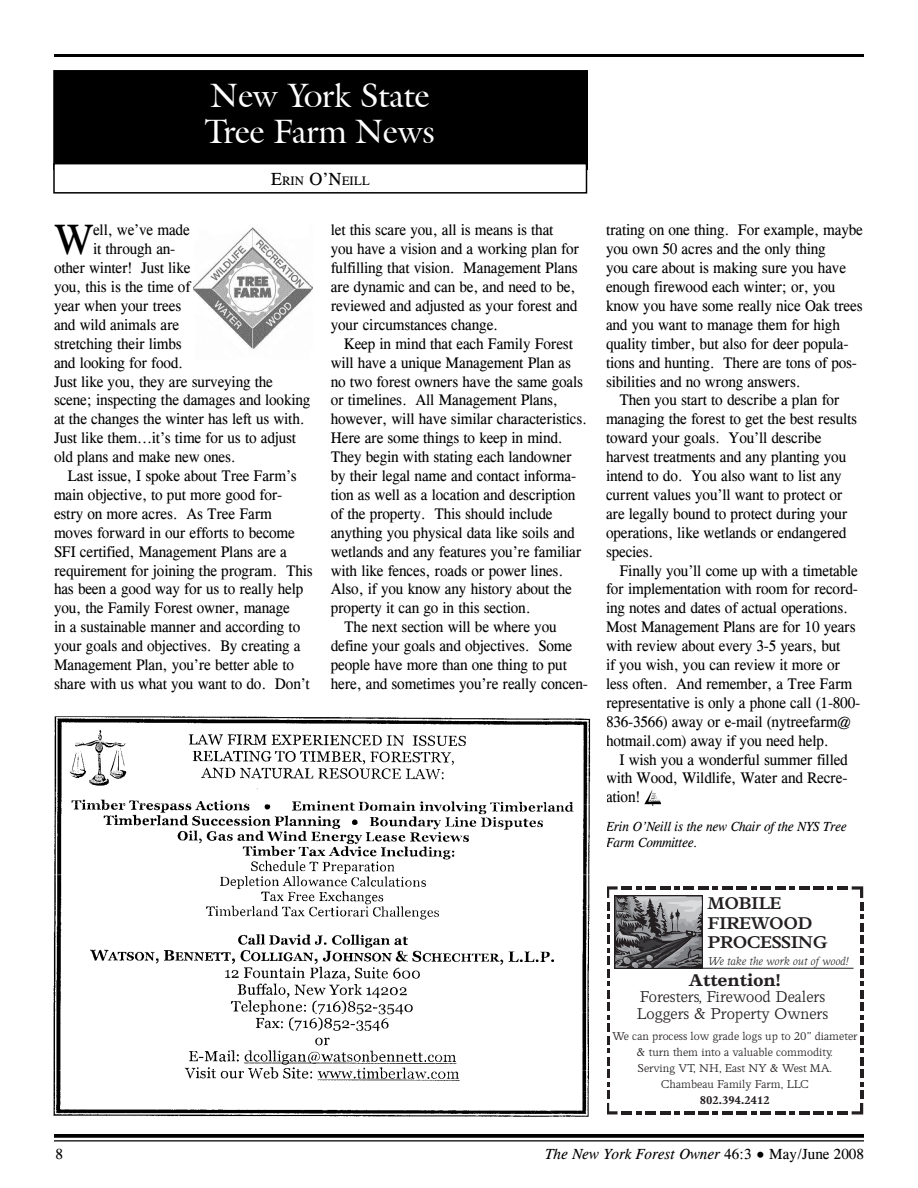
<style>
.page{position:relative;width:918px;height:1188px;background:#fff}
.page>*{position:absolute;margin:0;border:0;box-sizing:border-box;transform-origin:0 0}
.t1{font:43.5px "Cg Times";color:#000;scale:.96 1}
.t2{font:33px/36px "Galliard IT Cby BT";color:#fff}
.t3{font:700 19.2px/19.2px "Perrywood";letter-spacing:-.025em;color:#231f20}
.t4{font:800 19.2px "Perrywood";color:#231f20}
.t5{font:300 17.55px/17.5px "Perrywood";color:#231f20}
.t6{font:15.75px/18.9px "Cg Times";letter-spacing:-.01em;color:#000;scale:.96 1}
.t7{font:italic 15px "Cg Times";color:#000}
.t8{font:italic 13.5px/16.2px "Cg Times";letter-spacing:-.01em;color:#000}
.t9{font:300 12.75px/15.9px "Perrywood";color:#231f20;text-align:center}
.t10{font:italic 300 12.75px "Perrywood";color:#231f20}
.t11{font:800 12.75px "Perrywood";color:#231f20}
.t12{font:12.6px "Cg Times";color:#000}
.s1{font-size:18px}
.s2{font-style:normal}
.s3{font-style:normal;font-size:12px}
</style>
<div class="page">
<svg style="left:54px;top:1134px;width:810px;height:4px;background:#0f0f0f"></svg>
<hr style="left:54px;top:1140px;width:810px;height:1px;background:#000">
<hr style="left:54px;top:54px;width:810px;height:3px;background:#000">
<svg style="left:607px;top:886px;width:256px;height:228px"></svg>
<div style="left:54px;top:71px;width:533px;height:98px;background:#000"></div>
<div style="left:53px;top:70px;width:535px;height:100px;border:2px solid #000"></div>
<div style="left:54px;top:164px;width:532px;height:29px;background:#fff"></div>
<div style="left:53px;top:163px;width:534px;height:31px;border:2px solid #000"></div>
<img style="left:645px;top:790px;width:16px;height:16px">
<img style="left:193px;top:227px;width:120px;height:122px">
<img style="left:53px;top:716px;width:538px;height:401px">
<h2 class="t2" style="left:205px;top:77px;width:231px">New York State<br>Tree Farm News</h2>
<p class="t12" style="left:271px;top:173px;width:100px"><span class="s1">E</span>rin <span class="s1">O’N</span>eill</p>
<h1 class="t1" style="left:54px;top:215px;width:43px">W</h1>
<p class="t6" style="left:93px;top:221px;width:102px">ell, we’ve made</p>
<p class="t6" style="left:93px;top:240px;width:87px">it through an-</p>
<p class="t6" style="left:54px;top:259px;width:144px">other winter! Just like</p>
<p class="t6" style="left:54px;top:277px;width:144px">you, this is the time of</p>
<p class="t6" style="left:54px;top:296px;width:134px">year when your trees</p>
<p class="t6" style="left:54px;top:315px;width:132px">and wild animals are</p>
<p class="t6" style="left:54px;top:334px;width:135px">stretching their limbs</p>
<p class="t6" style="left:54px;top:353px;width:136px">and looking for food.</p>
<p class="t6" style="left:54px;top:372px;width:230px">Just like you, they are surveying the</p>
<p class="t6" style="left:54px;top:391px;width:269px">scene; inspecting the damages and looking</p>
<p class="t6" style="left:54px;top:410px;width:263px">at the changes the winter has left us with.</p>
<p class="t6" style="left:54px;top:429px;width:254px">Just like them...it’s time for us to adjust</p>
<p class="t6" style="left:54px;top:448px;width:191px">old plans and make new ones.</p>
<p class="t6" style="left:68px;top:466px;width:240px">Last issue, I spoke about Tree Farm’s</p>
<p class="t6" style="left:54px;top:485px;width:239px">main objective, to put more good for-</p>
<p class="t6" style="left:54px;top:504px;width:229px">estry on more acres. As Tree Farm</p>
<p class="t6" style="left:54px;top:523px;width:253px">moves forward in our efforts to become</p>
<p class="t6" style="left:54px;top:542px;width:244px">SFI certified, Management Plans are a</p>
<p class="t6" style="left:54px;top:561px;width:271px">requirement for joining the program. This</p>
<p class="t6" style="left:54px;top:580px;width:261px">has been a good way for us to really help</p>
<p class="t6" style="left:54px;top:599px;width:247px">you, the Family Forest owner, manage</p>
<p class="t6" style="left:54px;top:618px;width:258px">in a sustainable manner and according to</p>
<p class="t6" style="left:54px;top:637px;width:258px">your goals and objectives. By creating a</p>
<p class="t6" style="left:54px;top:655px;width:252px">Management Plan, you’re better able to</p>
<p class="t6" style="left:54px;top:674px;width:268px">share with us what you want to do. Don’t</p>
<p class="t6" style="left:331px;top:221px;width:260px">let this scare you, all is means is that you have a vision and a working plan for fulfilling that vision. Management Plans are dynamic and can be, and need to be, reviewed and adjusted as your forest and your circumstances change.</p>
<p class="t6" style="left:344px;top:334px;width:240px">Keep in mind that each Family Forest</p>
<p class="t6" style="left:331px;top:353px;width:252px">will have a unique Management Plan as</p>
<p class="t6" style="left:331px;top:372px;width:264px">no two forest owners have the same goals</p>
<p class="t6" style="left:331px;top:391px;width:238px">or timelines. All Management Plans,</p>
<p class="t6" style="left:331px;top:410px;width:269px">however, will have similar characteristics.</p>
<p class="t6" style="left:331px;top:429px;width:243px">Here are some things to keep in mind.</p>
<p class="t6" style="left:331px;top:448px;width:252px">They begin with stating each landowner</p>
<p class="t6" style="left:331px;top:466px;width:257px">by their legal name and contact informa-</p>
<p class="t6" style="left:331px;top:485px;width:257px">tion as well as a location and description</p>
<p class="t6" style="left:331px;top:504px;width:233px">of the property. This should include</p>
<p class="t6" style="left:331px;top:523px;width:256px">anything you physical data like soils and</p>
<p class="t6" style="left:331px;top:542px;width:263px">wetlands and any features you’re familiar</p>
<p class="t6" style="left:331px;top:561px;width:244px">with like fences, roads or power lines.</p>
<p class="t6" style="left:331px;top:580px;width:253px">Also, if you know any history about the</p>
<p class="t6" style="left:331px;top:599px;width:210px">property it can go in this section.</p>
<p class="t6" style="left:344px;top:618px;width:223px">The next section will be where you</p>
<p class="t6" style="left:331px;top:637px;width:253px">define your goals and objectives. Some</p>
<p class="t6" style="left:331px;top:655px;width:248px">people have more than one thing to put</p>
<p class="t6" style="left:331px;top:674px;width:269px">here, and sometimes you’re really concen-</p>
<p class="t6" style="left:606px;top:221px;width:269px">trating on one thing. For example, maybe you own 50 acres and the only thing<br>you care about is making sure you have enough firewood each winter; or, you know you have some really nice Oak trees and you want to manage them for high quality timber, but also for deer popula&shy;tions and hunting. There are tons of pos&shy;sibilities and no wrong answers.</p>
<p class="t6" style="left:606px;top:391px;width:263px;text-indent:14px">Then you start to describe a plan for managing the forest to get the best results toward your goals. You’ll describe harvest treatments and any planting you intend to do. You also want to list any current values you’ll want to protect or are legally bound to protect during your operations, like wetlands or endangered species.</p>
<p class="t6" style="left:606px;top:561px;width:266px;text-indent:14px">Finally you’ll come up with a timetable for implementation with room for record&shy;ing notes and dates of actual operations.<br>Most Management Plans are for 10 years with review about every 3-5 years, but<br>if you wish, you can review it more or less often. And remember, a Tree Farm representative is only a phone call (1-800- 836-3566) away or e-mail (nytreefarm@ hotmail.com) away if you need help.</p>
<p class="t6" style="left:606px;top:750px;width:253px;text-align:justify;text-indent:14px">I wish you a wonderful summer filled with Wood, Wildlife, Water and Recre&shy;ation!</p>
<p class="t8" style="left:606px;top:819px;width:242px">Erin O’Neill is the new Chair of the NYS Tree<br>Farm Committee.</p>
<p class="t3" style="left:708px;top:894px;width:122px">MOBILE<br>FIREWOOD<br>PROCESSING</p>
<p class="t4" style="left:689px;top:969px;width:93px">Attention!</p>
<p class="t5" style="left:637px;top:988px;width:193px">Foresters, Firewood Dealers<br>Loggers &amp; Property Owners</p>
<p class="t9" style="left:612px;top:1028px;width:247px">We can process low grade logs up to 20” diameter &amp; turn them into a valuable commodity.<br>Serving VT, NH, East NY &amp; West MA.<br>Chambeau Family Farm, LLC</p>
<p class="t11" style="left:700px;top:1092px;width:72px">802.394.2412</p>
<p class="t10" style="left:708px;top:954px;width:142px">We take the work out of wood!</p>
<p class="t7" style="left:545px;top:1145px;width:320px">The New York Forest Owner <span class="s2">46:3</span> <span class="s3">•</span> <span class="s2">May/June 2008</span></p>
</div>
